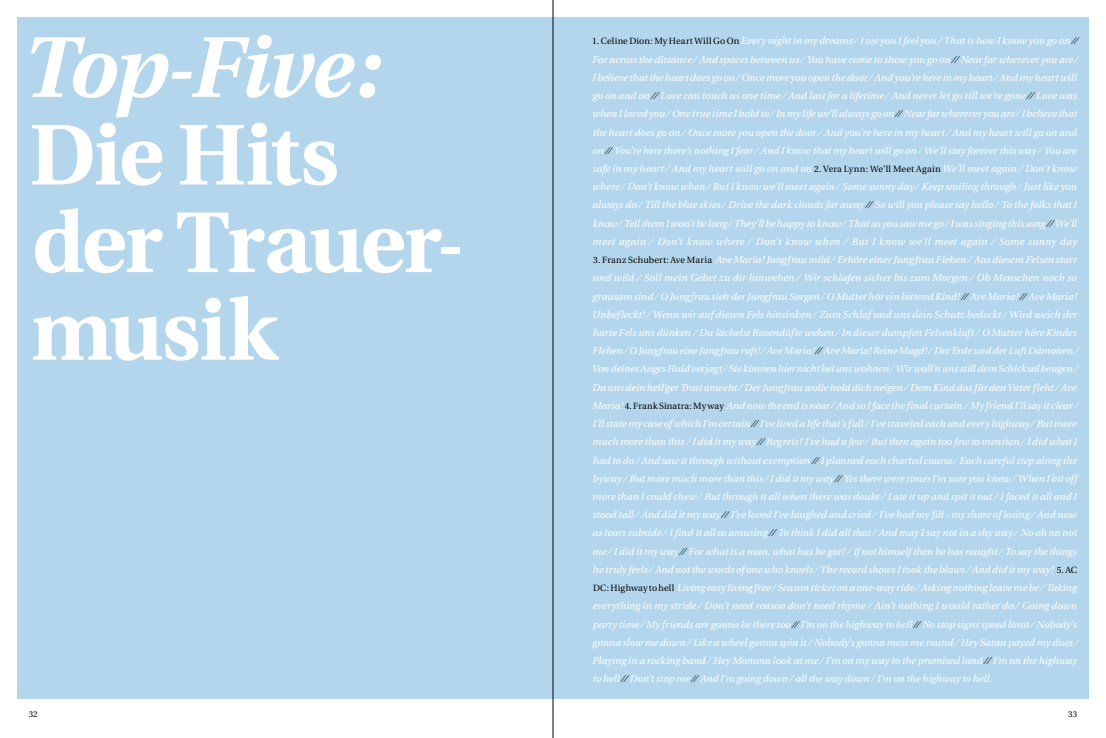
<style>
.page{position:relative;width:1106px;height:738px;background:#fff}
.page>*{position:absolute;margin:0;border:0;box-sizing:border-box;transform-origin:0 0}
.t1{font:700 86px/87.5px "Utopia";letter-spacing:-.02em;color:#fff}
.t2{font:italic 10px/18.2px "Utopia";letter-spacing:.015em;color:#fff;text-align:justify}
.t3{font:8.5px "Utopia";color:#000}
.s1{font-style:italic}
.s2{font-style:italic;font-size:72px}
.s3{font-style:normal;font-size:9px;color:#000}
.s4{color:#000}
</style>
<div class="page">
<div style="left:17px;top:17px;width:1072px;height:680px;background:#b4d6ec"></div>
<hr style="left:553px;top:0;width:1px;height:737px;background:#000">
<h1 class="t1" style="left:23px;top:24px;width:443px"><span class="s1">Top</span><span class="s2">-</span><span class="s1">Five:<br></span>Die Hits der Trauer&shy;musik</h1>
<p class="t2" style="left:592px;top:32px;width:486px"><span class="s3">1. Celine Dion: My Heart Will Go On</span> Every night in my dreams ⁄ I see you I feel you ⁄ That is how I know you go on <span class="s4">⁄ ⁄ </span>Far across the distance ⁄ And spaces between us ⁄ You have come to show you go on <span class="s4">⁄ ⁄</span> Near far wherever you are ⁄ I believe that the heart does go on ⁄ Once more you open the door ⁄ And you’re here in my heart ⁄ And my heart will go on and on <span class="s4">⁄ ⁄</span> Love can touch us one time ⁄ And last for a lifetime ⁄ And never let go till we’re gone <span class="s4">⁄ ⁄</span> Love was when I loved you ⁄ One true time I hold to ⁄ In my life we’ll always go on <span class="s4">⁄ ⁄</span> Near far wherever you are ⁄ I believe that the heart does go on ⁄ Once more you open the door ⁄ And you’re here in my heart ⁄ And my heart will go on and on <span class="s4">⁄ ⁄</span> You’re here there’s nothing I fear ⁄ And I know that my heart will go on ⁄ We’ll stay forever this way ⁄ You are safe in my heart ⁄ And my heart will go on and on <span class="s3">2. Vera Lynn: We’ll Meet Again</span> We’ll meet again ⁄ Don’t know where ⁄ Don’t know when ⁄ But I know we’ll meet again ⁄ Some sunny day ⁄ Keep smiling through ⁄ Just like you always do ⁄ Till the blue skies ⁄ Drive the dark clouds far away <span class="s4">⁄ ⁄</span> So will you please say hello ⁄ To the folks that I know ⁄ Tell them I won’t be long ⁄ They’ll be happy to know ⁄ That as you saw me go ⁄ I was singing this song <span class="s4">⁄ ⁄</span> We’ll meet again ⁄ Don’t know where ⁄ Don’t know when ⁄ But I know we’ll meet again ⁄ Some sunny day</p>
<p class="t2" style="left:592px;top:250px;width:487px"><span class="s3">3. Franz Schubert: Ave Maria</span> Ave Maria! Jungfrau mild ⁄ Erhöre einer Jungfrau Flehen ⁄ Aus diesem Felsen starr und wild ⁄ Soll mein Gebet zu dir hinwehen ⁄ Wir schlafen sicher bis zum Morgen ⁄ Ob Menschen noch so grausam sind ⁄ O Jungfrau sieh der Jungfrau Sorgen ⁄ O Mutter hör ein bittend Kind! <span class="s4">⁄ ⁄</span> Ave Maria! <span class="s4">⁄ ⁄</span> Ave Maria!<br>Unbefleckt! ⁄ Wenn wir auf diesen Fels hinsinken ⁄ Zum Schlaf und uns dein Schutz bedeckt ⁄ Wird weich der harte Fels uns dünken ⁄ Du lächelst Rosendüfte wehen ⁄ In dieser dumpfen Felsenkluft ⁄ O Mutter höre Kindes Flehen ⁄ O Jungfrau eine Jungfrau ruft! ⁄ Ave Maria! <span class="s4">⁄ ⁄</span> Ave Maria! Reine Magd! ⁄ Der Erde und der Luft Dämonen ⁄ Von deines Auges Huld verjagt ⁄ Sie können hier nicht bei uns wohnen ⁄ Wir woll’n uns still dem Schicksal beugen ⁄ Da uns dein heil’ger Trost anweht ⁄ Der Jungfrau wolle hold dich neigen ⁄ Dem Kind das für den Vater fleht ⁄ Ave Maria! <span class="s3">4. Frank Sinatra: My way</span> And now the end is near ⁄ And so I face the final curtain ⁄ My friend I’ll say it clear ⁄ I’ll state my case of which I’m certain <span class="s4">⁄ ⁄</span> I’ve lived a life that’s full ⁄ I’ve traveled each and every highway ⁄ But more much more than this ⁄ I did it my way <span class="s4">⁄ ⁄</span> Regrets? I’ve had a few ⁄ But then again too few to mention ⁄ I did what I had to do ⁄ And saw it through without exemption <span class="s4">⁄ ⁄</span> I planned each charted course ⁄ Each careful step along the byway ⁄ But more much more than this ⁄ I did it my way <span class="s4">⁄ ⁄</span> Yes there were times I’m sure you knew ⁄ When I bit off more than I could chew ⁄ But through it all when there was doubt ⁄ I ate it up and spit it out ⁄ I faced it all and I stood tall ⁄ And did it my way <span class="s4">⁄ ⁄</span> I’ve loved I’ve laughed and cried ⁄ I’ve had my fill - my share of losing ⁄ And now as tears subside ⁄ I find it all so amusing <span class="s4">⁄ ⁄</span> To think I did all that ⁄ And may I say not in a shy way ⁄ No oh no not me ⁄ I did it my way <span class="s4">⁄ ⁄</span> For what is a man, what has he got? ⁄ If not himself then he has naught ⁄ To say the things he truly feels ⁄ And not the words of one who kneels ⁄ The record shows I took the blows ⁄ And did it my way! <span class="s3">5. AC DC: Highway to hell</span> Living easy living free ⁄ Season ticket on a one-way ride ⁄ Asking nothing leave me be ⁄ Taking everything in my stride ⁄ Don’t need reason don’t need rhyme ⁄ Ain’t nothing I would rather do ⁄ Going down party time ⁄ My friends are gonna be there too <span class="s4">⁄ ⁄</span> I’m on the highway to hell <span class="s4">⁄ ⁄</span> No stop signs speed limit ⁄ Nobody’s gonna slow me down ⁄ Like a wheel gonna spin it ⁄ Nobody’s gonna mess me round ⁄ Hey Satan payed my dues ⁄ Playing in a rocking band ⁄ Hey Momma look at me ⁄ I’m on my way to the promised land <span class="s4">⁄ ⁄</span> I’m on the highway to hell <span class="s4">⁄ ⁄</span> Don’t stop me <span class="s4">⁄ ⁄</span> And I’m going down ⁄ all the way down ⁄ I’m on the highway to hell.</p>
<p class="t3" style="left:29px;top:708px;width:11px">32</p>
<p class="t3" style="left:1068px;top:708px;width:11px">33</p>
</div>
